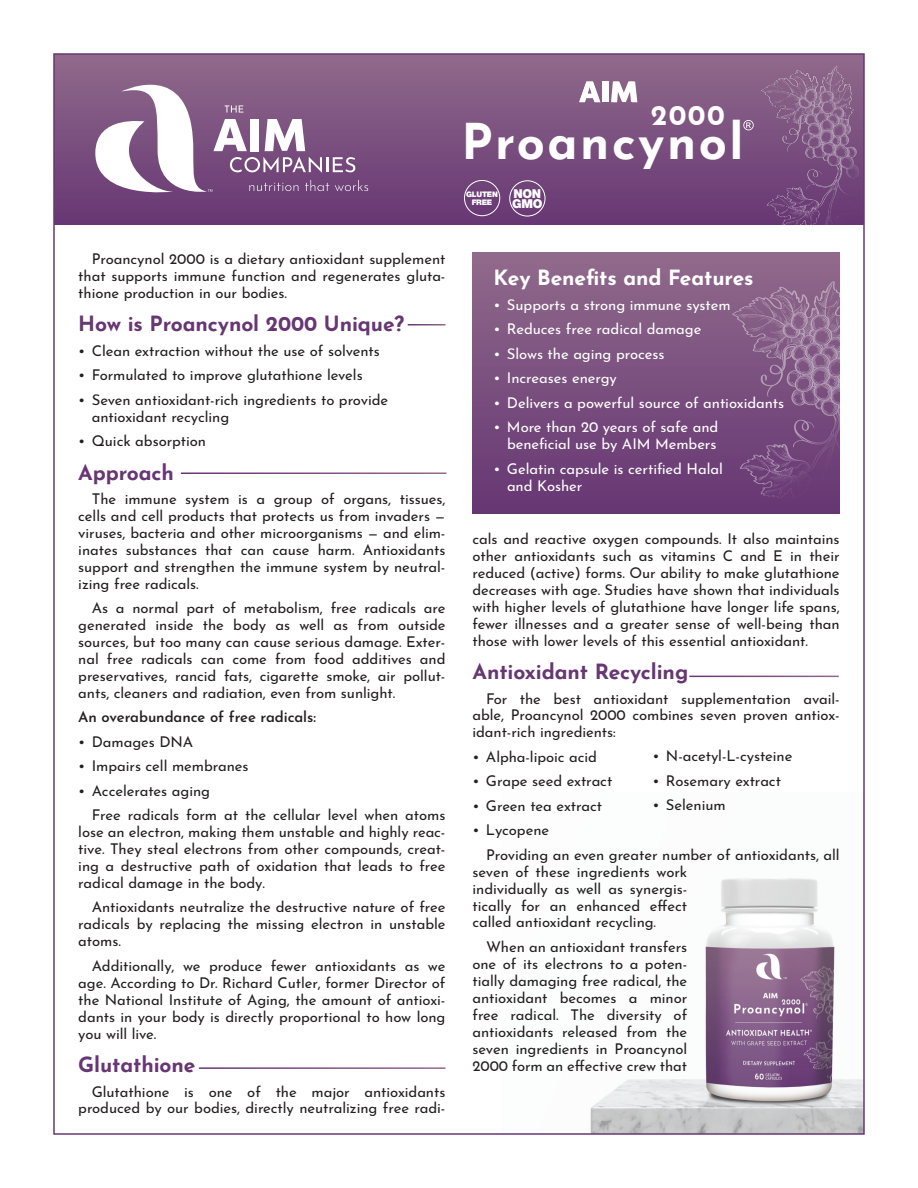
<style>
.page{position:relative;width:918px;height:1188px;background:#fff}
.page>*{position:absolute;margin:0;border:0;box-sizing:border-box;transform-origin:0 0}
.t1{font:700 49.35px "Josefin Sans";letter-spacing:.05em;color:#fff}
.t2{font:700 28.35px "Josefin Sans";color:#fff}
.DS_subhead{font:700 21px "Josefin Sans";letter-spacing:-.005em;color:#673773}
.subhead_over_solid_b{font:700 21px "Josefin Sans";letter-spacing:-.005em;color:#fff}
.DS_body_copy{font:14.85px/17px "Josefin Sans";letter-spacing:-.005em;color:#231f20;text-align:justify}
.body_copy_bullets{font:14.85px/17px "Josefin Sans";letter-spacing:-.005em;color:#231f20}
.bullets_in_solid_box{font:14.85px/17px "Josefin Sans";letter-spacing:-.005em;color:#fff;text-align:right}
.DS_body_copy-2{font:600 14.85px "Josefin Sans";letter-spacing:-.005em;color:#231f20}
.Price{font:900 12.3px "Helvetica Neue LT Std";letter-spacing:-.03em;color:#fff}
.Price-2{font:900 7.65px "Helvetica Neue LT Std";letter-spacing:-.03em;color:#fff}
</style>
<div class="page">
<div style="left:54px;top:54px;width:810px;height:171px;background:linear-gradient(to bottom,#906a8b,#673874)"></div>
<div style="left:472px;top:253px;width:368px;height:261px;background:linear-gradient(to bottom,#906a8b,#663673)"></div>
<img style="left:590px;top:878px;width:272px;height:254px">
<svg style="left:95px;top:85px;width:273px;height:107px"></svg>
<div style="left:464px;top:180px;width:36px;height:36px;border:1px solid #fff;border-radius:50%"></div>
<div style="left:509px;top:180px;width:36px;height:36px;border:1px solid #fff;border-radius:50%"></div>
<svg style="left:579px;top:81px;width:21px;height:21px"></svg>
<div style="left:602px;top:81px;width:6px;height:21px;background:#fff"></div>
<svg style="left:611px;top:81px;width:26px;height:21px"></svg>
<img style="left:758px;top:66px;width:106px;height:160px">
<img style="left:727px;top:276px;width:113px;height:237px">
<svg style="left:743px;top:120px;width:11px;height:10px"></svg>
<p class="DS_body_copy" style="left:78px;top:249px;width:369px;text-indent:14px">Proancynol 2000 is a dietary antioxidant supplement that supports immune function and regenerates gluta&shy;thione production in our bodies.</p>
<p class="DS_subhead" style="left:78px;top:305px;width:328px">How is Proancynol 2000 Unique?</p>
<p class="body_copy_bullets" style="left:78px;top:340px;width:303px">• Clean extraction without the use of solvents</p>
<p class="body_copy_bullets" style="left:78px;top:365px;width:286px">• Formulated to improve glutathione levels</p>
<p class="body_copy_bullets" style="left:92px;top:389px;width:298px;text-indent:-14px">• Seven antioxidant-rich ingredients to provide antioxidant recycling</p>
<p class="body_copy_bullets" style="left:78px;top:431px;width:129px">• Quick absorption</p>
<p class="DS_subhead" style="left:78px;top:454px;width:97px">Approach</p>
<p class="DS_body_copy" style="left:78px;top:489px;width:369px;text-indent:14px">The immune system is a group of organs, tissues, cells and cell products that protects us from invaders — viruses, bacteria and other microorganisms — and elim&shy;inates substances that can cause harm. Antioxidants support and strengthen the immune system by neutral&shy;izing free radicals.</p>
<p class="DS_body_copy" style="left:78px;top:598px;width:369px;text-indent:14px">As a normal part of metabolism, free radicals are generated inside the body as well as from outside sources, but too many can cause serious damage. Exter&shy;nal free radicals can come from food additives and preservatives, rancid fats, cigarette smoke, air pollut&shy;ants, cleaners and radiation, even from sunlight.</p>
<p class="DS_body_copy-2" style="left:78px;top:705px;width:239px">An overabundance of free radicals:</p>
<p class="body_copy_bullets" style="left:78px;top:731px;width:117px">• Damages DNA</p>
<p class="body_copy_bullets" style="left:78px;top:756px;width:172px">• Impairs cell membranes</p>
<p class="body_copy_bullets" style="left:78px;top:780px;width:133px">• Accelerates aging</p>
<p class="DS_body_copy" style="left:78px;top:805px;width:369px;text-indent:14px">Free radicals form at the cellular level when atoms lose an electron, making them unstable and highly reac&shy;tive. They steal electrons from other compounds, creat&shy;ing a destructive path of oxidation that leads to free radical damage in the body.</p>
<p class="DS_body_copy" style="left:78px;top:897px;width:369px;text-indent:14px">Antioxidants neutralize the destructive nature of free radicals by replacing the missing electron in unstable atoms.</p>
<p class="DS_body_copy" style="left:78px;top:955px;width:369px;text-indent:14px">Additionally, we produce fewer antioxidants as we age. According to Dr. Richard Cutler, former Director of the National Institute of Aging, the amount of antioxi&shy;dants in your body is directly proportional to how long you will live.</p>
<p class="DS_subhead" style="left:78px;top:1046px;width:119px">Glutathione</p>
<p class="DS_body_copy" style="left:78px;top:1081px;width:369px;text-align:right">Glutathione is one of the major antioxidants produced by our bodies, directly neutralizing free radi-</p>
<p class="t2" style="left:651px;top:90px;width:76px">2000</p>
<p class="t1" style="left:461px;top:97px;width:284px">Proancynol</p>
<p class="Price-2" style="left:466px;top:190px;width:33px">GLUTEN</p>
<p class="Price-2" style="left:472px;top:198px;width:22px">FREE</p>
<p class="Price" style="left:514px;top:186px;width:29px">NON</p>
<p class="Price" style="left:512px;top:197px;width:32px">GMO</p>
<p class="subhead_over_solid_b" style="left:494px;top:259px;width:262px">Key Benefits and Features</p>
<p class="bullets_in_solid_box" style="left:494px;top:294px;width:239px">• Supports a strong immune system</p>
<p class="bullets_in_solid_box" style="left:494px;top:319px;width:209px">• Reduces free radical damage</p>
<p class="bullets_in_solid_box" style="left:494px;top:343px;width:172px">• Slows the aging process</p>
<p class="bullets_in_solid_box" style="left:494px;top:368px;width:125px">• Increases energy</p>
<p class="bullets_in_solid_box" style="left:494px;top:392px;width:292px">• Delivers a powerful source of antioxidants</p>
<p class="bullets_in_solid_box" style="left:494px;top:417px;width:226px">• More than 20 years of safe and beneficial use by AIM Members</p>
<p class="bullets_in_solid_box" style="left:507px;top:458px;width:217px;text-align:left;text-indent:-14px">• Gelatin capsule is certified Halal and Kosher</p>
<p class="DS_body_copy" style="left:472px;top:528px;width:369px">cals and reactive oxygen compounds. It also maintains other antioxidants such as vitamins C and E in their reduced (active) forms. Our ability to make glutathione decreases with age. Studies have shown that individuals with higher levels of glutathione have longer life spans, fewer illnesses and a greater sense of well-being than those with lower levels of this essential antioxidant.</p>
<p class="DS_subhead" style="left:472px;top:653px;width:217px">Antioxidant Recycling</p>
<p class="DS_body_copy" style="left:472px;top:688px;width:369px;text-indent:14px">For the best antioxidant supplementation avail&shy;able, Proancynol 2000 combines seven proven antiox&shy;idant-rich ingredients:</p>
<p class="body_copy_bullets" style="left:472px;top:746px;width:126px">• Alpha-lipoic acid</p>
<p class="body_copy_bullets" style="left:472px;top:771px;width:141px">• Grape seed extract</p>
<p class="body_copy_bullets" style="left:472px;top:795px;width:131px">• Green tea extract</p>
<p class="body_copy_bullets" style="left:472px;top:820px;width:78px">• Lycopene</p>
<p class="DS_body_copy" style="left:472px;top:844px;width:369px;text-align:left;text-indent:14px">Providing an even greater number of antioxidants, all seven of these ingredients work<br>individually as well as synergis-<br>tically for an enhanced effect<br>called antioxidant recycling.</p>
<p class="DS_body_copy" style="left:472px;top:936px;width:216px;text-indent:14px">When an antioxidant transfers one of its electrons to a poten&shy;tially damaging free radical, the antioxidant becomes a minor free radical. The diversity of antioxidants released from the seven ingredients in Proancynol 2000 form an effective crew that</p>
<p class="body_copy_bullets" style="left:652px;top:746px;width:142px">• N-acetyl-L-cysteine</p>
<p class="body_copy_bullets" style="left:652px;top:770px;width:130px">• Rosemary extract</p>
<p class="body_copy_bullets" style="left:652px;top:795px;width:75px">• Selenium</p>
</div>
